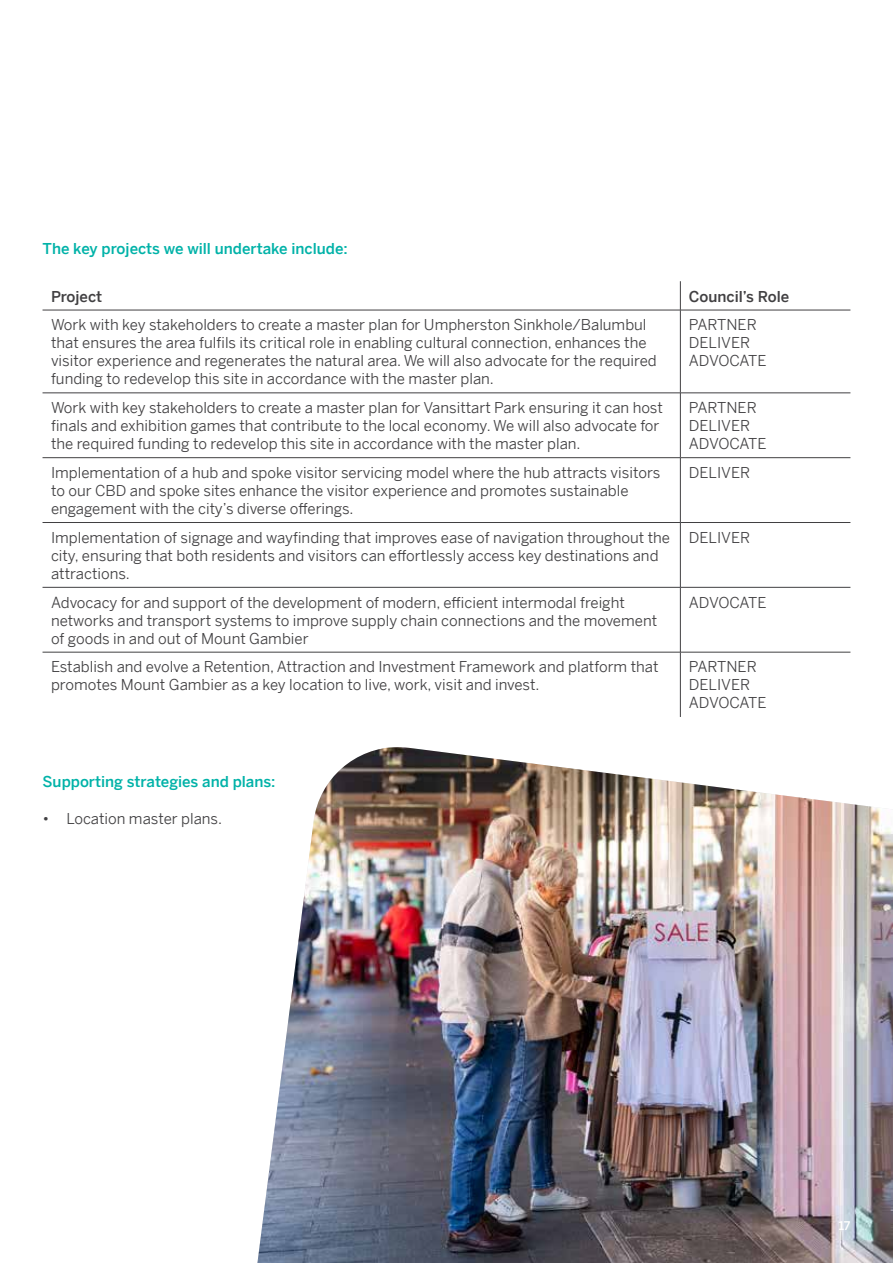
<style>
.page{position:relative;width:893px;height:1263px;background:#fff}
.page>*{position:absolute;margin:0;border:0;box-sizing:border-box;transform-origin:0 0}
.t1{font:15px/18px "Benton Sans";color:#414042}
.t2{font:500 15px "Benton Sans";color:#00b2a8}
.t3{font:500 15px "Benton Sans";color:#414042}
.t4{font:15px "Benton Sans";letter-spacing:-.025em;color:#414042}
.t5{font:500 12px "Benton Sans";color:#fff}
</style>
<div class="page">
<img style="left:257px;top:747px;width:636px;height:516px">
<svg style="left:43px;top:281px;width:807px;height:436px"></svg>
<svg style="left:680px;top:281px;width:1px;height:29px"></svg>
<hr style="left:43px;top:310px;width:637px;height:1px;background:#414042">
<hr style="left:680px;top:310px;width:170px;height:1px;background:#414042">
<hr style="left:680px;top:310px;width:1px;height:83px;background:#414042">
<hr style="left:43px;top:393px;width:637px;height:1px;background:#414042">
<hr style="left:680px;top:393px;width:170px;height:1px;background:#414042">
<hr style="left:680px;top:393px;width:1px;height:64px;background:#414042">
<hr style="left:43px;top:457px;width:637px;height:1px;background:#414042">
<hr style="left:680px;top:457px;width:170px;height:1px;background:#414042">
<hr style="left:680px;top:458px;width:1px;height:64px;background:#414042">
<hr style="left:43px;top:522px;width:637px;height:1px;background:#414042">
<hr style="left:680px;top:522px;width:170px;height:1px;background:#414042">
<hr style="left:680px;top:523px;width:1px;height:64px;background:#414042">
<hr style="left:680px;top:587px;width:1px;height:65px;background:#414042">
<hr style="left:680px;top:652px;width:1px;height:65px;background:#414042">
<hr style="left:43px;top:587px;width:637px;height:1px;background:#414042">
<hr style="left:680px;top:587px;width:170px;height:1px;background:#414042">
<hr style="left:43px;top:652px;width:637px;height:1px;background:#414042">
<hr style="left:680px;top:652px;width:170px;height:1px;background:#414042">
<p class="t2" style="left:43px;top:239px;width:307px">The key projects we will undertake include:</p>
<p class="t3" style="left:51px;top:287px;width:53px">Project</p>
<p class="t3" style="left:689px;top:287px;width:102px">Council’s Role</p>
<p class="t1" style="left:51px;top:316px;width:607px">Work with key stakeholders to create a master plan for Umpherston Sinkhole/Balumbul that ensures the area fulfils its critical role in enabling cultural connection, enhances the visitor experience and regenerates the natural area. We will also advocate for the required funding to redevelop this site in accordance with the master plan.</p>
<p class="t1" style="left:689px;top:316px;width:79px">PARTNER<br>DELIVER<br>ADVOCATE</p>
<p class="t1" style="left:51px;top:399px;width:613px">Work with key stakeholders to create a master plan for Vansittart Park ensuring it can host finals and exhibition games that contribute to the local economy. We will also advocate for the required funding to redevelop this site in accordance with the master plan.</p>
<p class="t1" style="left:689px;top:399px;width:79px">PARTNER<br>DELIVER<br>ADVOCATE</p>
<p class="t1" style="left:51px;top:464px;width:611px">Implementation of a hub and spoke visitor servicing model where the hub attracts visitors to our CBD and spoke sites enhance the visitor experience and promotes sustainable engagement with the city’s diverse offerings.</p>
<p class="t1" style="left:689px;top:464px;width:63px">DELIVER</p>
<p class="t1" style="left:51px;top:528px;width:621px">Implementation of signage and wayfinding that improves ease of navigation throughout the city, ensuring that both residents and visitors can effortlessly access key destinations and attractions.</p>
<p class="t1" style="left:689px;top:528px;width:63px">DELIVER</p>
<p class="t1" style="left:51px;top:593px;width:608px">Advocacy for and support of the development of modern, efficient intermodal freight networks and transport systems to improve supply chain connections and the movement of goods in and out of Mount Gambier</p>
<p class="t4" style="left:689px;top:593px;width:79px">ADVOCATE</p>
<p class="t1" style="left:51px;top:658px;width:609px">Establish and evolve a Retention, Attraction and Investment Framework and platform that promotes Mount Gambier as a key location to live, work, visit and invest.</p>
<p class="t1" style="left:689px;top:658px;width:79px">PARTNER<br>DELIVER<br>ADVOCATE</p>
<p class="t2" style="left:43px;top:772px;width:235px">Supporting strategies and plans:</p>
<p class="t1" style="left:43px;top:810px;width:181px">• Location master plans.</p>
<p class="t5" style="left:839px;top:1218px;width:13px">17</p>
</div>
